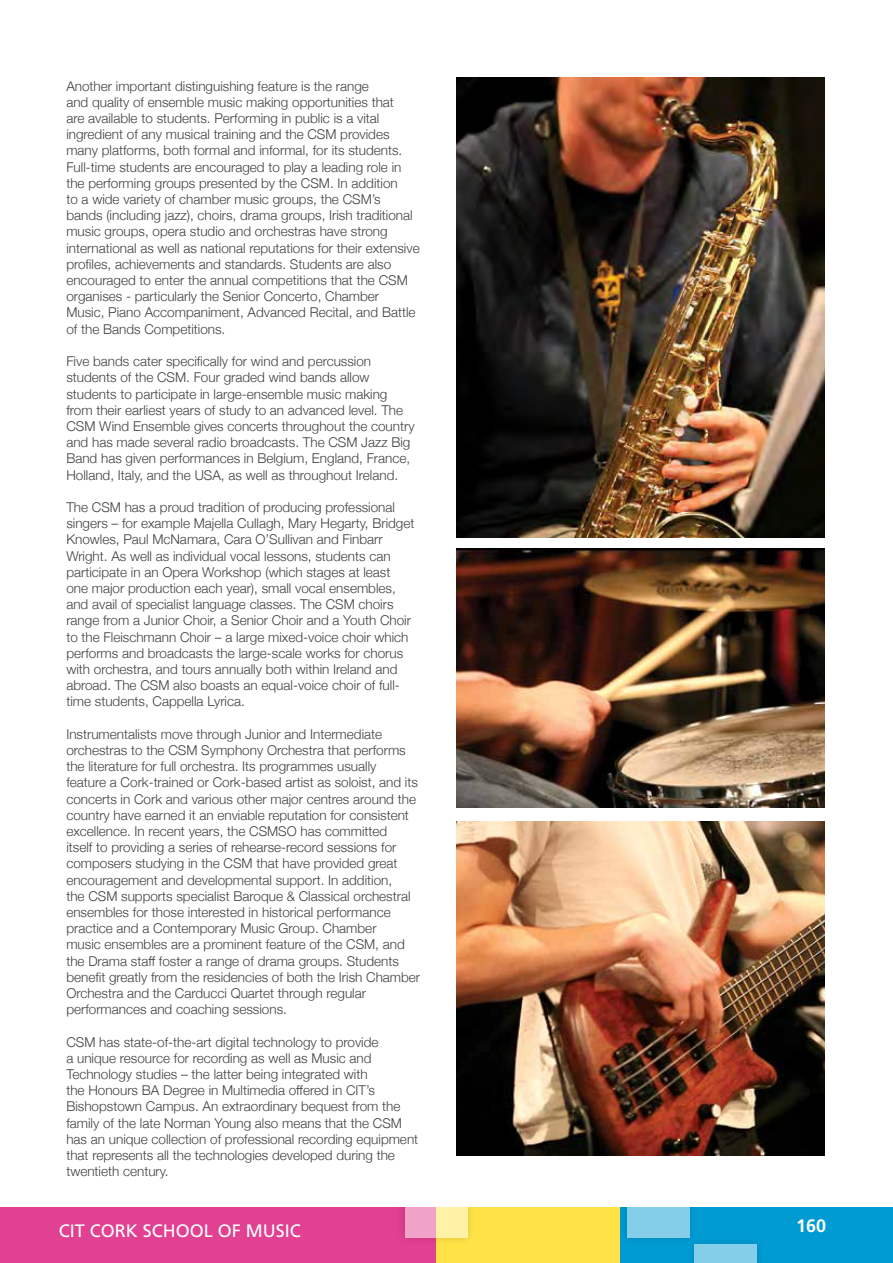
<style>
.page{position:relative;width:893px;height:1263px;background:#fff}
.page>*{position:absolute;margin:0;border:0;box-sizing:border-box;transform-origin:0 0}
.t1{font:18px "Frutiger";color:#fff}
.t2{font:700 18px "Frutiger";color:#fff}
.t3{font:300 13.5px/16.2px "Helvetica Neue";color:#414042}
</style>
<div class="page">
<div style="left:0;top:1208px;width:436px;height:55px;background:#e24091"></div>
<div style="left:436px;top:1208px;width:268px;height:55px;background:#ffe246"></div>
<div style="left:620px;top:1208px;width:273px;height:55px;background:#009bd2"></div>
<div style="left:685px;top:1236px;width:80px;height:27px;background:#000;opacity:.3"></div>
<div style="left:694px;top:1245px;width:62px;height:18px;background:#84cee9"></div>
<div style="left:396px;top:1208px;width:80px;height:38px;background:#000;opacity:.3"></div>
<svg style="left:405px;top:1208px;width:62px;height:29px;background:#f8c9b7"></svg>
<div style="left:618px;top:1208px;width:80px;height:38px;background:#000;opacity:.3"></div>
<div style="left:627px;top:1208px;width:62px;height:29px;background:#84cee9"></div>
<img style="left:457px;top:78px;width:367px;height:459px">
<img style="left:457px;top:549px;width:367px;height:259px">
<img style="left:457px;top:821px;width:367px;height:334px">
<p class="t3" style="left:66px;top:77px;width:355px">Another important distinguishing feature is the range<br>and quality of ensemble music making opportunities that<br>are available to students. Performing in public is a vital ingredient of any musical training and the CSM provides many platforms, both formal and informal, for its students.<br>Full-time students are encouraged to play a leading role in the performing groups presented by the CSM. In addition<br>to a wide variety of chamber music groups, the CSM’s bands (including jazz), choirs, drama groups, Irish traditional music groups, opera studio and orchestras have strong international as well as national reputations for their extensive profiles, achievements and standards. Students are also encouraged to enter the annual competitions that the CSM organises - particularly the Senior Concerto, Chamber Music, Piano Accompaniment, Advanced Recital, and Battle of the Bands Competitions.</p>
<p class="t3" style="left:66px;top:352px;width:350px">Five bands cater specifically for wind and percussion students of the CSM. Four graded wind bands allow students to participate in large-ensemble music making from their earliest years of study to an advanced level. The CSM Wind Ensemble gives concerts throughout the country and has made several radio broadcasts. The CSM Jazz Big Band has given performances in Belgium, England, France, Holland, Italy, and the USA, as well as throughout Ireland.</p>
<p class="t3" style="left:66px;top:498px;width:350px">The CSM has a proud tradition of producing professional singers – for example Majella Cullagh, Mary Hegarty, Bridget Knowles, Paul McNamara, Cara O’Sullivan and Finbarr Wright. As well as individual vocal lessons, students can participate in an Opera Workshop (which stages at least one major production each year), small vocal ensembles, and avail of specialist language classes. The CSM choirs range from a Junior Choir, a Senior Choir and a Youth Choir to the Fleischmann Choir – a large mixed-voice choir which performs and broadcasts the large-scale works for chorus with orchestra, and tours annually both within Ireland and abroad. The CSM also boasts an equal-voice choir of full&shy;time students, Cappella Lyrica.</p>
<p class="t3" style="left:66px;top:725px;width:355px">Instrumentalists move through Junior and Intermediate orchestras to the CSM Symphony Orchestra that performs the literature for full orchestra. Its programmes usually<br>feature a Cork-trained or Cork-based artist as soloist, and its concerts in Cork and various other major centres around the country have earned it an enviable reputation for consistent excellence. In recent years, the CSMSO has committed<br>itself to providing a series of rehearse-record sessions for composers studying in the CSM that have provided great encouragement and developmental support. In addition,<br>the CSM supports specialist Baroque &amp; Classical orchestral ensembles for those interested in historical performance practice and a Contemporary Music Group. Chamber<br>music ensembles are a prominent feature of the CSM, and the Drama staff foster a range of drama groups. Students benefit greatly from the residencies of both the Irish Chamber Orchestra and the Carducci Quartet through regular performances and coaching sessions.</p>
<p class="t3" style="left:66px;top:1033px;width:353px">CSM has state-of-the-art digital technology to provide<br>a unique resource for recording as well as Music and Technology studies – the latter being integrated with<br>the Honours BA Degree in Multimedia offered in CIT’s Bishopstown Campus. An extraordinary bequest from the family of the late Norman Young also means that the CSM has an unique collection of professional recording equipment that represents all the technologies developed during the twentieth century.</p>
<h1 class="t1" style="left:59px;top:1220px;width:244px">CIT CORK SCHOOL OF MUSIC</h1>
<h1 class="t2" style="left:796px;top:1215px;width:32px">160</h1>
</div>
